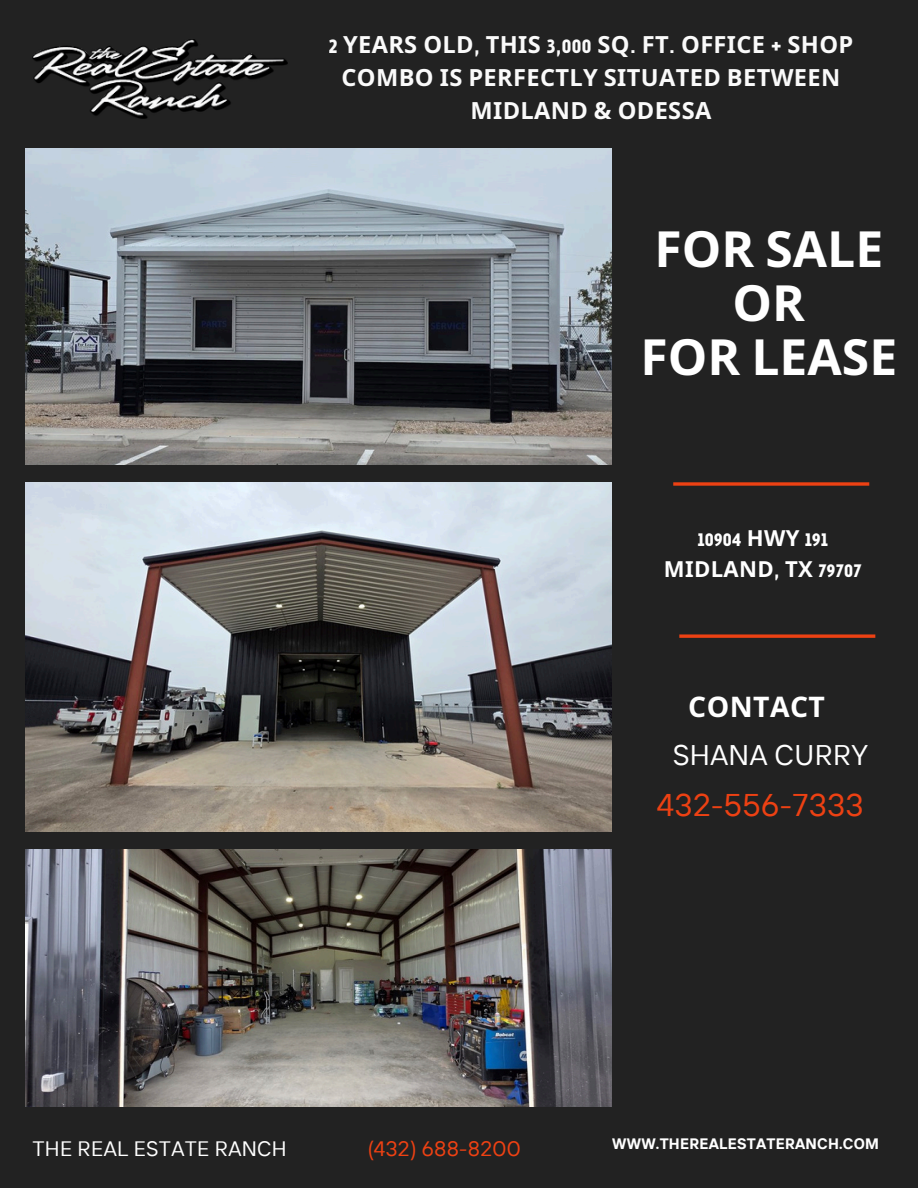
<style>
.page{position:relative;width:918px;height:1188px;background:#222}
.page>*{position:absolute;margin:0;border:0;box-sizing:border-box;transform-origin:0 0}
.t1{font:700 49.8px/54px "Noto Sans";color:#fff;text-align:center}
.t2{font:31.35px "TT Interphases";letter-spacing:.015em;color:#ed4113}
.t3{font:28.35px "TT Interphases";letter-spacing:.015em;color:#fff}
.t4{font:700 28.35px "Noto Sans";letter-spacing:.015em;color:#fff}
.t5{font:700 23.7px/33px "Noto Sans";letter-spacing:.015em;color:#fafafa;text-align:center}
.t6{font:700 22.05px "Noto Sans";letter-spacing:.015em;color:#fff}
.t7{font:700 22.05px "Galacti Condensed";letter-spacing:.015em;color:#fff}
.t8{font:20.85px "TT Interphases";letter-spacing:.015em;color:#fff}
.t9{font:20.85px "TT Interphases";letter-spacing:.015em;color:#ed4113}
.t10{font:700 15.15px "TT Interphases";letter-spacing:.015em;color:#fff}
.s1{font-family:"Galacti Condensed"}
.s2{font-family:"Noto Sans"}
</style>
<div class="page">
<img style="left:25px;top:483px;width:586px;height:349px">
<img style="left:32px;top:39px;width:256px;height:79px">
<svg style="left:679px;top:634px;width:196px;height:4px"></svg>
<svg style="left:673px;top:482px;width:196px;height:4px"></svg>
<img style="left:25px;top:149px;width:587px;height:316px">
<img style="left:25px;top:849px;width:587px;height:257px">
<p class="t5" style="left:329px;top:27px;width:526px"><span class="s1">2</span> YEARS OLD<span class="s1">,</span> THIS <span class="s1">3,000</span> SQ<span class="s1">.</span> FT<span class="s1">.</span> OFFICE <span class="s1">+</span> SHOP<br>COMBO IS PERFECTLY SITUATED BETWEEN<br>MIDLAND &amp; ODESSA</p>
<h4 class="t1" style="left:654px;top:221px;width:230px">FOR SALE</h4>
<h1 class="t1" style="left:640px;top:275px;width:258px">OR<br>FOR LEASE</h1>
<p class="t7" style="left:698px;top:529px;width:132px">10904 <span class="s2">HWY</span> 191</p>
<p class="t6" style="left:664px;top:553px;width:199px">MIDLAND<span class="s1">,</span> TX <span class="s1">79707</span></p>
<h5 class="t4" style="left:688px;top:687px;width:138px">CONTACT</h5>
<h5 class="t3" style="left:673px;top:737px;width:197px">SHANA CURRY</h5>
<p class="t2" style="left:657px;top:784px;width:208px">432-556-7333</p>
<p class="t8" style="left:32px;top:1135px;width:256px">THE REAL ESTATE RANCH</p>
<p class="t9" style="left:367px;top:1135px;width:155px">(432) 688-8200</p>
<p class="t10" style="left:612px;top:1134px;width:268px">WWW.THEREALESTATERANCH.COM</p>
</div>
